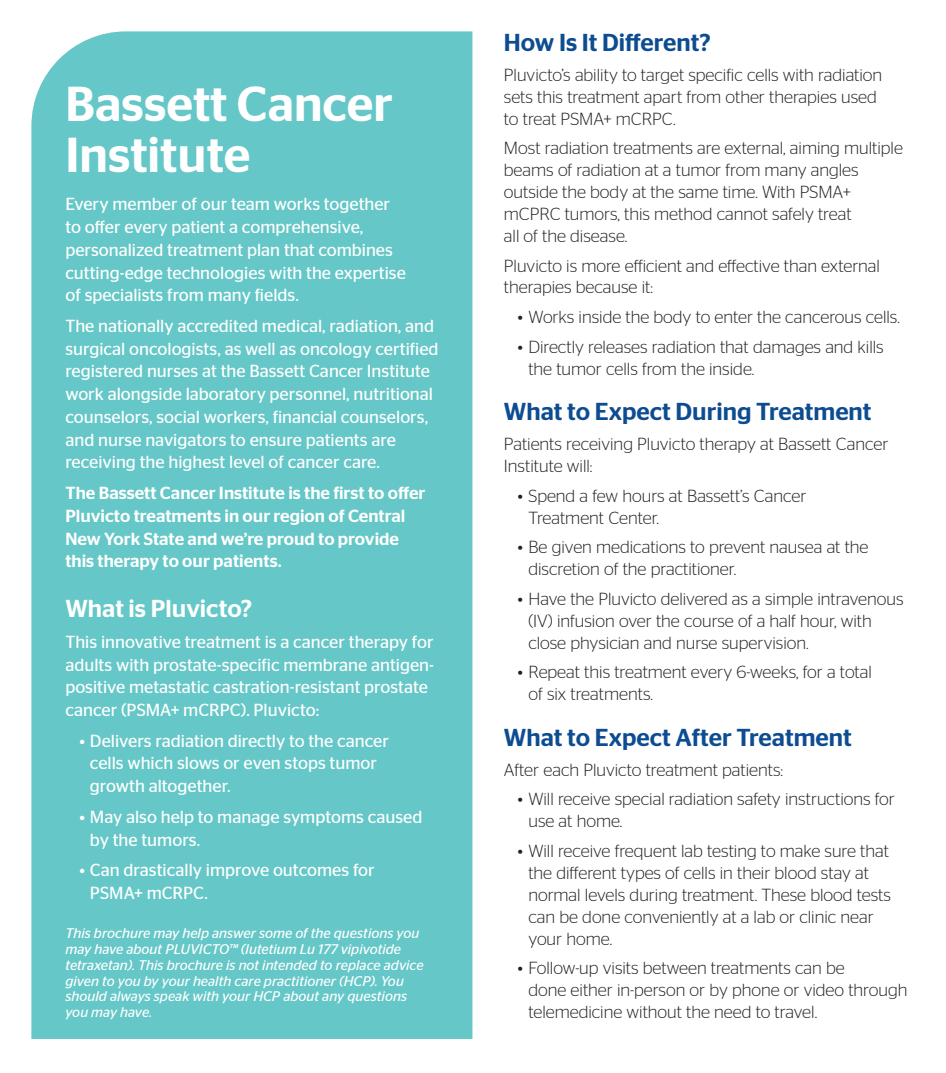
<style>
.page{position:relative;width:946px;height:1073px;background:#fff}
.page>*{position:absolute;margin:0;border:0;box-sizing:border-box;transform-origin:0 0}
.t1{font:500 49px/50.8px "Stag Sans";color:#fff}
.t2{font:500 24.5px "Stag Sans";color:#0d4c91}
.t3{font:500 24.5px "Stag Sans";color:#fff}
.t4{font:300 17.5px/21.9px "Stag Sans";color:#231f20}
.t5{font:17.5px/22.8px "Stag Sans";color:#fff}
.t6{font:500 17.5px/22.8px "Stag Sans";color:#fff}
.t7{font:italic 14px/15.8px "Stag Sans";color:#fff}
</style>
<div class="page">
<div style="left:31px;top:31px;width:441px;height:1008px;background:#65c7c7"></div>
<h1 class="t1" style="left:65px;top:78px;width:329px">Bassett Cancer<br>Institute</h1>
<p class="t5" style="left:65px;top:193px;width:342px">Every member of our team works together to offer every patient a comprehensive, personalized treatment plan that combines cutting-edge technologies with the expertise of specialists from many fields.</p>
<p class="t5" style="left:65px;top:314px;width:375px">The nationally accredited medical, radiation, and surgical oncologists, as well as oncology certified registered nurses at the Bassett Cancer Institute work alongside laboratory personnel, nutritional counselors, social workers, financial counselors, and nurse navigators to ensure patients are receiving the highest level of cancer care.</p>
<p class="t6" style="left:65px;top:481px;width:362px">The Bassett Cancer Institute is the first to offer Pluvicto treatments in our region of Central New York State and we’re proud to provide this therapy to our patients.</p>
<h2 class="t3" style="left:65px;top:594px;width:188px">What is Pluvicto?</h2>
<p class="t5" style="left:65px;top:630px;width:370px">This innovative treatment is a cancer therapy for adults with prostate-specific membrane antigen&shy;positive metastatic castration-resistant prostate cancer (PSMA+ mCRPC). Pluvicto:</p>
<p class="t5" style="left:90px;top:729px;width:301px;text-indent:-10px">• Delivers radiation directly to the cancer cells which slows or even stops tumor growth altogether.</p>
<p class="t5" style="left:90px;top:805px;width:334px;text-indent:-10px">• May also help to manage symptoms caused by the tumors.</p>
<p class="t5" style="left:90px;top:859px;width:286px;text-indent:-10px">• Can drastically improve outcomes for<br>PSMA+ mCRPC.</p>
<p class="t7" style="left:65px;top:925px;width:360px">This brochure may help answer some of the questions you may have about PLUVICTO™ (lutetium Lu 177 vipivotide tetraxetan). This brochure is not intended to replace advice given to you by your health care practitioner (HCP). You should always speak with your HCP about any questions you may have.</p>
<h2 class="t2" style="left:504px;top:28px;width:208px">How Is It Different?</h2>
<p class="t4" style="left:504px;top:63px;width:380px">Pluvicto’s ability to target specific cells with radiation sets this treatment apart from other therapies used to treat PSMA+ mCRPC.</p>
<p class="t4" style="left:504px;top:137px;width:400px">Most radiation treatments are external, aiming multiple beams of radiation at a tumor from many angles outside the body at the same time. With PSMA+ mCPRC tumors, this method cannot safely treat<br>all of the disease.</p>
<p class="t4" style="left:504px;top:254px;width:377px">Pluvicto is more efficient and effective than external therapies because it:</p>
<p class="t4" style="left:518px;top:306px;width:384px">• Works inside the body to enter the cancerous cells.</p>
<p class="t4" style="left:528px;top:336px;width:357px;text-indent:-10px">• Directly releases radiation that damages and kills the tumor cells from the inside.</p>
<h2 class="t2" style="left:504px;top:398px;width:369px">What to Expect During Treatment</h2>
<p class="t4" style="left:504px;top:433px;width:386px">Patients receiving Pluvicto therapy at Bassett Cancer<br>Institute will:</p>
<p class="t4" style="left:528px;top:484px;width:279px;text-indent:-10px">• Spend a few hours at Bassett’s Cancer<br>Treatment Center.</p>
<p class="t4" style="left:528px;top:536px;width:342px;text-indent:-10px">• Be given medications to prevent nausea at the discretion of the practitioner.</p>
<p class="t4" style="left:528px;top:588px;width:377px;text-indent:-10px">• Have the Pluvicto delivered as a simple intravenous (IV) infusion over the course of a half hour, with close physician and nurse supervision.</p>
<p class="t4" style="left:528px;top:661px;width:345px;text-indent:-10px">• Repeat this treatment every 6-weeks, for a total of six treatments.</p>
<h2 class="t2" style="left:504px;top:723px;width:349px">What to Expect After Treatment</h2>
<p class="t4" style="left:504px;top:758px;width:281px">After each Pluvicto treatment patients:</p>
<p class="t4" style="left:528px;top:788px;width:368px;text-indent:-10px">• Will receive special radiation safety instructions for use at home.</p>
<p class="t4" style="left:528px;top:840px;width:364px;text-indent:-10px">• Will receive frequent lab testing to make sure that the different types of cells in their blood stay at normal levels during treatment. These blood tests can be done conveniently at a lab or clinic near your home.</p>
<p class="t4" style="left:528px;top:957px;width:380px;text-indent:-10px">• Follow-up visits between treatments can be<br>done either in-person or by phone or video through telemedicine without the need to travel.</p>
</div>
